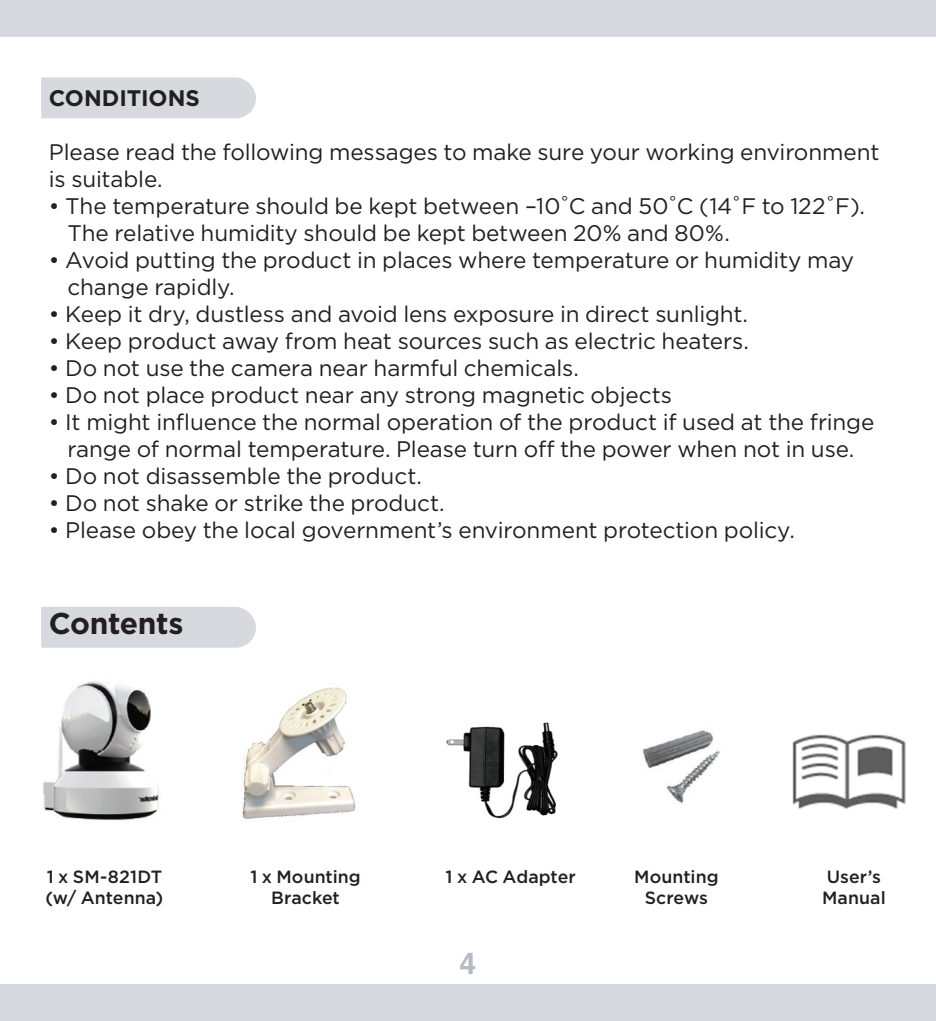
<style>
.page{position:relative;width:936px;height:1021px;background:#fff}
.page>*{position:absolute;margin:0;border:0;box-sizing:border-box;transform-origin:0 0}
.t1{font:700 30px "Gotham";letter-spacing:-.015em;color:#231f20}
.t2{font:700 30px "Helvetica";color:#b3bbc4}
.t3{font:22.5px/27px "Gotham";letter-spacing:-.005em;color:#231f20}
.t4{font:700 22.5px "Gotham";color:#231f20}
.t5{font:500 17.7px/21.3px "Gotham";letter-spacing:.005em;color:#231f20}
</style>
<div class="page">
<div style="left:0;top:0;width:935px;height:36px;background:#d6dadf"></div>
<div style="left:0;top:984px;width:935px;height:36px;background:#d6dadf"></div>
<div style="left:41px;top:77px;width:215px;height:41px;background:#d6dadf"></div>
<div style="left:41px;top:607px;width:215px;height:40px;background:#d6dadf"></div>
<img style="left:43px;top:681px;width:116px;height:139px">
<img style="left:242px;top:687px;width:114px;height:134px">
<img style="left:446px;top:722px;width:112px;height:97px">
<img style="left:642px;top:730px;width:78px;height:74px">
<img style="left:792px;top:734px;width:114px;height:75px">
<p class="t4" style="left:49px;top:83px;width:152px">CONDITIONS</p>
<p class="t3" style="left:49px;top:138px;width:832px">Please read the following messages to make sure your working environment is suitable.</p>
<p class="t3" style="left:67px;top:192px;width:799px;text-indent:-19px">• The temperature should be kept between –10˚C and 50˚C (14˚F to 122˚F).<br>The relative humidity should be kept between 20% and 80%.</p>
<p class="t3" style="left:67px;top:246px;width:788px;text-indent:-19px">• Avoid putting the product in places where temperature or humidity may change rapidly.</p>
<p class="t3" style="left:49px;top:300px;width:700px">• Keep it dry, dustless and avoid lens exposure in direct sunlight.</p>
<p class="t3" style="left:49px;top:327px;width:701px">• Keep product away from heat sources such as electric heaters.</p>
<p class="t3" style="left:49px;top:354px;width:531px">• Do not use the camera near harmful chemicals.</p>
<p class="t3" style="left:49px;top:381px;width:624px">• Do not place product near any strong magnetic objects</p>
<p class="t3" style="left:49px;top:408px;width:827px;text-align:center">• It might influence the normal operation of the product if used at the fringe range of normal temperature. Please turn off the power when not in use.</p>
<p class="t3" style="left:49px;top:462px;width:374px">• Do not disassemble the product.</p>
<p class="t3" style="left:49px;top:489px;width:397px">• Do not shake or strike the product.</p>
<p class="t3" style="left:49px;top:516px;width:747px">• Please obey the local government’s environment protection policy.</p>
<h1 class="t1" style="left:49px;top:603px;width:136px">Contents</h1>
<p class="t5" style="left:46px;top:865px;width:119px">1 x SM-821DT (w/ Antenna)</p>
<p class="t5" style="left:250px;top:865px;width:112px;text-align:center">1 x Mounting<br>Bracket</p>
<p class="t5" style="left:445px;top:865px;width:132px">1 x AC Adapter</p>
<p class="t5" style="left:634px;top:865px;width:86px;text-align:center">Mounting<br>Screws</p>
<p class="t5" style="left:822px;top:865px;width:65px">User’s<br>Manual</p>
<h1 class="t2" style="left:459px;top:939px;width:18px">4</h1>
</div>
